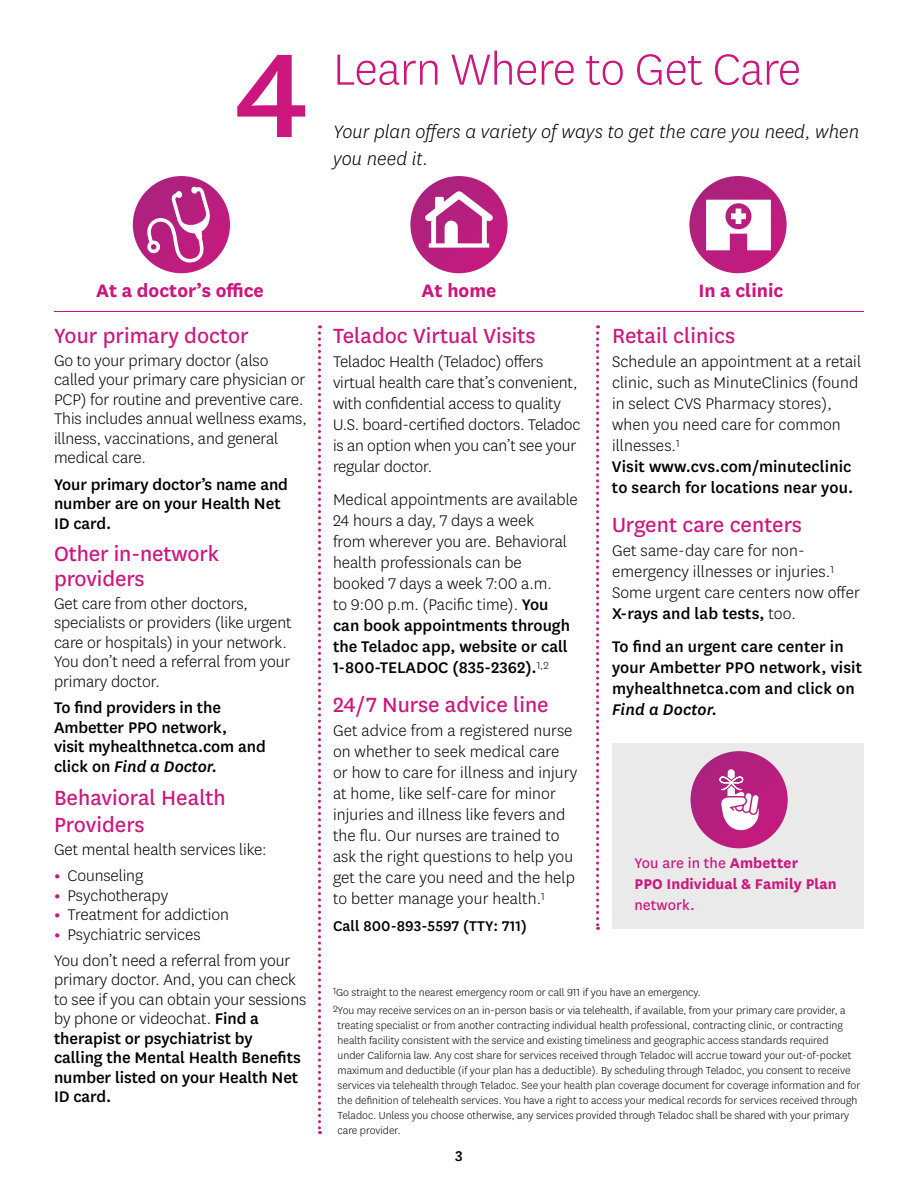
<style>
.page{position:relative;width:918px;height:1188px;background:#fff}
.page>*{position:absolute;margin:0;border:0;box-sizing:border-box;transform-origin:0 0}
.t1{font:500 139.5px "Centene Sans";color:#cb177d}
.t2{font:300 51px "Centene Sans";letter-spacing:-.01em;color:#cb177d}
.t3{font:24px/25.5px "Centene Sans";color:#cb177d}
.t4{font:italic 300 21px/27px "Centene Sans";letter-spacing:.005em;color:#000}
.t5{font:700 21px "Centene Sans";color:#cb177d}
.t6{font:300 18px/21px "Centene Sans";letter-spacing:-.005em;color:#000}
.t7{font:500 18px/19.5px "Centene Sans";color:#000}
.t8{font:700 16.5px/21px "Centene Sans";letter-spacing:.005em;color:#cb177d}
.t9{font:500 16.5px "Centene Sans";letter-spacing:.005em;color:#000}
.t10{font:300 12px/15px "Centene Sans";color:#000}
.s1{font-style:italic}
.s2{font-weight:700;color:#cb177d}
.s3{font-weight:500}
.s4{font-weight:400}
</style>
<div class="page">
<hr style="left:54px;top:311px;width:810px;height:1px;background:#cb177d">
<svg style="left:318px;top:325px;width:3px;height:809px"></svg>
<svg style="left:596px;top:325px;width:3px;height:605px"></svg>
<svg style="left:410px;top:176px;width:98px;height:97px;background:#ba2380"></svg>
<svg style="left:425px;top:191px;width:68px;height:57px"></svg>
<svg style="left:133px;top:176px;width:97px;height:97px;background:#b8207e"></svg>
<svg style="left:147px;top:187px;width:64px;height:76px"></svg>
<svg style="left:689px;top:176px;width:98px;height:97px;background:#b92481"></svg>
<svg style="left:706px;top:200px;width:65px;height:50px"></svg>
<div style="left:612px;top:743px;width:252px;height:186px;background:#eaeaeb"></div>
<div style="left:691px;top:751px;width:97px;height:97px;background:#b81f7e;border-radius:49px"></div>
<svg style="left:719px;top:769px;width:40px;height:61px"></svg>
<h2 class="t1" style="left:235px;top:0;width:76px">4</h2>
<h2 class="t2" style="left:333px;top:37px;width:470px">Learn Where to Get Care</h2>
<p class="t4" style="left:333px;top:118px;width:528px">Your plan offers a variety of ways to get the care you need, when you need it.</p>
<h3 class="t5" style="left:96px;top:276px;width:169px">At a doctor’s office</h3>
<h4 class="t3" style="left:54px;top:322px;width:196px">Your primary doctor</h4>
<p class="t6" style="left:54px;top:350px;width:254px;line-height:19.5px">Go to your primary doctor (also called your primary care physician or<br>PCP) for routine and preventive care.<br>This includes annual wellness exams, illness, vaccinations, and general medical care.</p>
<p class="t7" style="left:54px;top:473px;width:236px">Your primary doctor’s name and number are on your Health Net<br>ID card.</p>
<h4 class="t3" style="left:54px;top:540px;width:167px">Other in-network providers</h4>
<p class="t6" style="left:54px;top:593px;width:239px;line-height:19.5px">Get care from other doctors, specialists or providers (like urgent care or hospitals) in your network.<br>You don’t need a referral from your primary doctor.</p>
<p class="t7" style="left:54px;top:697px;width:213px">To find providers in the<br>Ambetter PPO network,<br>visit myhealthnetca.com and click on <span class="s1">Find a Doctor.</span></p>
<h4 class="t3" style="left:54px;top:783px;width:173px;line-height:27px">Behavioral Health<br>Providers</h4>
<p class="t6" style="left:54px;top:838px;width:214px">Get mental health services like:</p>
<p class="t6" style="left:54px;top:865px;width:91px"><span class="s2">•</span> Counseling</p>
<p class="t6" style="left:54px;top:884px;width:116px"><span class="s2">•</span> Psychotherapy</p>
<p class="t6" style="left:54px;top:904px;width:176px"><span class="s2">•</span> Treatment for addiction</p>
<p class="t6" style="left:54px;top:923px;width:148px"><span class="s2">•</span> Psychiatric services</p>
<p class="t6" style="left:54px;top:950px;width:254px;line-height:19.5px">You don’t need a referral from your primary doctor. And, you can check to see if you can obtain your sessions by phone or videochat. <span class="s3">Find a therapist or psychiatrist by<br>calling the Mental Health Benefits number listed on your Health Net<br>ID card.</span></p>
<h3 class="t5" style="left:422px;top:276px;width:76px">At home</h3>
<h4 class="t3" style="left:333px;top:322px;width:204px">Teladoc Virtual Visits</h4>
<p class="t6" style="left:333px;top:351px;width:249px">Teladoc Health (Teladoc) offers virtual health care that’s convenient, with confidential access to quality U.S. board-certified doctors. Teladoc is an option when you can’t see your regular doctor.</p>
<p class="t6" style="left:333px;top:489px;width:246px">Medical appointments are available<br>24 hours a day, 7 days a week<br>from wherever you are. Behavioral health professionals can be booked 7 days a week 7:00 a.m.<br>to 9:00 p.m. (Pacific time). <span class="s3">You can book appointments through the Teladoc app, website or call<br>1-800-TELADOC (835-2362).</span><sup>1,2</sup></p>
<h4 class="t3" style="left:333px;top:691px;width:217px">24/7 Nurse advice line</h4>
<p class="t6" style="left:333px;top:720px;width:246px">Get advice from a registered nurse on whether to seek medical care or how to care for illness and injury at home, like self-care for minor injuries and illness like fevers and the flu. Our nurses are trained to ask the right questions to help you get the care you need and the help to better manage your health.<sup>1</sup></p>
<p class="t9" style="left:333px;top:914px;width:195px">Call 800-893-5597 (TTY: 711)</p>
<h3 class="t5" style="left:698px;top:276px;width:87px">In a clinic</h3>
<h4 class="t3" style="left:612px;top:322px;width:125px">Retail clinics</h4>
<p class="t6" style="left:612px;top:351px;width:251px">Schedule an appointment at a retail clinic, such as MinuteClinics (found in select CVS Pharmacy stores), when you need care for common illnesses.<sup>1</sup></p>
<p class="t7" style="left:612px;top:455px;width:243px;line-height:21px">Visit www.cvs.com/minuteclinic to search for locations near you.</p>
<h4 class="t3" style="left:612px;top:511px;width:192px">Urgent care centers</h4>
<p class="t6" style="left:612px;top:540px;width:249px">Get same-day care for non&shy;emergency illnesses or injuries.<sup>1<br></sup>Some urgent care centers now offer<br><span class="s3">X-rays and lab tests,</span> too.</p>
<p class="t7" style="left:612px;top:635px;width:252px;line-height:21px">To find an urgent care center in your Ambetter PPO network, visit myhealthnetca.com and click on<br><span class="s1">Find a Doctor.</span></p>
<p class="t8" style="left:634px;top:851px;width:204px"><span class="s4">You are in the</span> Ambetter<br>PPO Individual &amp; Family Plan <span class="s4">network.</span></p>
<p class="t10" style="left:333px;top:984px;width:369px"><sup>1</sup>Go straight to the nearest emergency room or call 911 if you have an emergency.</p>
<p class="t10" style="left:338px;top:1002px;width:524px;text-indent:-5px"><sup>2</sup>You may receive services on an in-person basis or via telehealth, if available, from your primary care provider, a treating specialist or from another contracting individual health professional, contracting clinic, or contracting health facility consistent with the service and existing timeliness and geographic access standards required<br>under California law. Any cost share for services received through Teladoc will accrue toward your out-of-pocket maximum and deductible (if your plan has a deductible). By scheduling through Teladoc, you consent to receive services via telehealth through Teladoc. See your health plan coverage document for coverage information and for the definition of telehealth services. You have a right to access your medical records for services received through Teladoc. Unless you choose otherwise, any services provided through Teladoc shall be shared with your primary care provider.</p>
<p class="t9" style="left:455px;top:1145px;width:9px">3</p>
</div>
